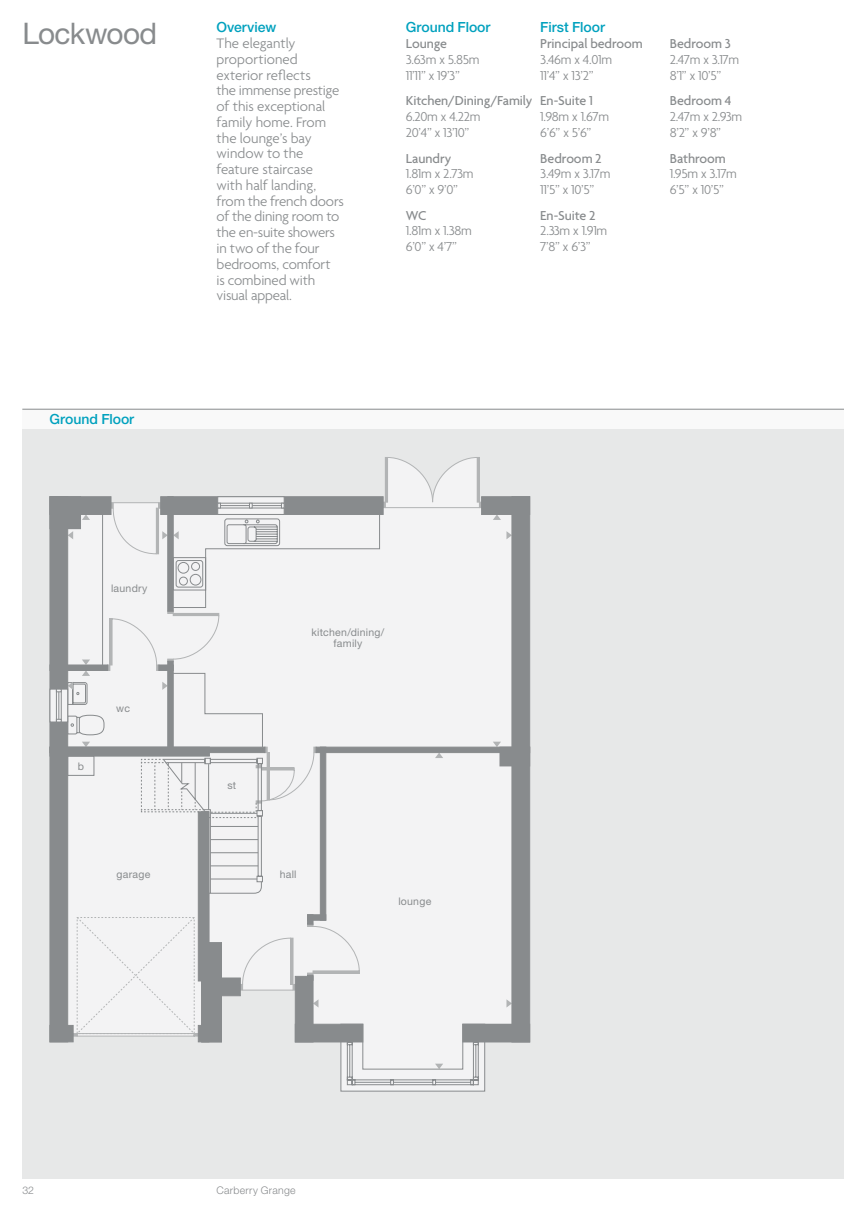
<style>
.page{position:relative;width:844px;height:1216px;background:#fff}
.page>*{position:absolute;margin:0;border:0;box-sizing:border-box;transform-origin:0 0}
.t1{font:29.75px "Helvetica Neue LT Std";letter-spacing:-.02em;color:#888b8d}
.t2{font:300 14.88px/15.8px "Agenda";letter-spacing:-.01em;color:#888b8d}
.t3{font:300 14px/15.8px "Agenda";letter-spacing:-.025em;color:#888b8d}
.t4{font:500 14px "Agenda";letter-spacing:-.005em;color:#888b8d}
.t5{font:500 14px "Helvetica Neue LT Std";letter-spacing:-.005em;color:#00a1be}
.t6{font:10.5px/11.2px "Helvetica Neue";letter-spacing:.025em;color:#888b8d;text-align:center}
.t7{font:300 10.5px "Helvetica Neue LT Std";letter-spacing:.025em;color:#888b8d}
</style>
<div class="page">
<div style="left:22px;top:429px;width:821px;height:749px;background:#e7e8e8"></div>
<div style="left:22px;top:409px;width:821px;height:20px;background:#f9f9f9"></div>
<hr style="left:22px;top:409px;width:821px;height:1px;background:#888b8d">
<svg style="left:50px;top:514px;width:479px;height:577px;fill:#f3f3f4"></svg>
<div style="left:73px;top:916px;width:125px;height:120px;background:#f3f3f4"></div>
<div style="left:77px;top:1033px;width:117px;height:3px;border:1px solid #b2b4b5"></div>
<svg style="left:49px;top:457px;width:451px;height:436px"></svg>
<svg style="left:141px;top:746px;width:175px;height:147px"></svg>
<svg style="left:506px;top:531px;width:5px;height:8px"></svg>
<svg style="left:492px;top:514px;width:9px;height:6px"></svg>
<svg style="left:492px;top:741px;width:9px;height:5px"></svg>
<svg style="left:313px;top:999px;width:5px;height:8px"></svg>
<svg style="left:506px;top:999px;width:5px;height:8px"></svg>
<svg style="left:435px;top:752px;width:8px;height:6px"></svg>
<svg style="left:111px;top:502px;width:68px;height:52px"></svg>
<svg style="left:68px;top:531px;width:5px;height:8px"></svg>
<svg style="left:162px;top:681px;width:5px;height:9px"></svg>
<svg style="left:68px;top:681px;width:5px;height:9px"></svg>
<svg style="left:82px;top:514px;width:8px;height:6px"></svg>
<svg style="left:82px;top:741px;width:8px;height:5px"></svg>
<svg style="left:82px;top:659px;width:8px;height:17px"></svg>
<div style="left:511px;top:496px;width:19px;height:546px;background:#888b8d;border:1px solid #888b8d"></div>
<div style="left:50px;top:496px;width:18px;height:546px;background:#888b8d"></div>
<div style="left:50px;top:496px;width:61px;height:18px;background:#888b8d;border:1px solid #888b8d"></div>
<div style="left:160px;top:496px;width:223px;height:18px;background:#888b8d;border:1px solid #888b8d"></div>
<div style="left:481px;top:496px;width:49px;height:18px;background:#888b8d;border:1px solid #888b8d"></div>
<div style="left:50px;top:1025px;width:23px;height:17px;background:#888b8d"></div>
<div style="left:198px;top:1025px;width:24px;height:17px;background:#888b8d"></div>
<div style="left:201px;top:977px;width:39px;height:18px;background:#888b8d;border:1px solid #888b8d"></div>
<div style="left:295px;top:976px;width:18px;height:66px;background:#888b8d"></div>
<div style="left:201px;top:942px;width:21px;height:100px;background:#888b8d"></div>
<div style="left:198px;top:811px;width:11px;height:170px;background:#888b8d"></div>
<svg style="left:209px;top:746px;width:56px;height:6px"></svg>
<div style="left:50px;top:746px;width:159px;height:10px;background:#888b8d;border:1px solid #888b8d"></div>
<svg style="left:316px;top:746px;width:183px;height:6px"></svg>
<svg style="left:240px;top:923px;width:119px;height:67px"></svg>
<div style="left:307px;top:914px;width:6px;height:10px;background:#888b8d"></div>
<div style="left:307px;top:914px;width:19px;height:6px;background:#888b8d;border:1px solid #888b8d"></div>
<div style="left:500px;top:747px;width:29px;height:19px;background:#888b8d"></div>
<div style="left:499px;top:746px;width:31px;height:20px;border:1px solid #888b8d"></div>
<div style="left:320px;top:746px;width:6px;height:174px;background:#888b8d"></div>
<div style="left:50px;top:496px;width:30px;height:32px;background:#888b8d"></div>
<div style="left:50px;top:496px;width:31px;height:33px;border:1px solid #888b8d"></div>
<div style="left:167px;top:496px;width:6px;height:115px;background:#888b8d;border:1px solid #888b8d"></div>
<svg style="left:167px;top:661px;width:6px;height:87px"></svg>
<div style="left:158px;top:664px;width:15px;height:6px;background:#888b8d;border:1px solid #888b8d"></div>
<div style="left:50px;top:665px;width:58px;height:5px;background:#888b8d"></div>
<div style="left:50px;top:664px;width:58px;height:6px;border:1px solid #888b8d"></div>
<div style="left:295px;top:1023px;width:68px;height:19px;background:#888b8d;border:1px solid #888b8d"></div>
<div style="left:462px;top:1024px;width:67px;height:17px;background:#888b8d"></div>
<div style="left:462px;top:1023px;width:67px;height:19px;border:1px solid #888b8d"></div>
<svg style="left:340px;top:1023px;width:145px;height:68px"></svg>
<svg style="left:217px;top:496px;width:67px;height:18px"></svg>
<svg style="left:217px;top:503px;width:67px;height:5px"></svg>
<div style="left:50px;top:688px;width:18px;height:34px;background:#f3f3f4;border:1px solid #888b8d"></div>
<svg style="left:56px;top:688px;width:5px;height:34px"></svg>
<h1 class="t1" style="left:22px;top:15px;width:136px">Lockwood</h1>
<p class="t5" style="left:50px;top:411px;width:86px">Ground Floor</p>
<p class="t5" style="left:216px;top:19px;width:61px">Overview</p>
<p class="t2" style="left:216px;top:36px;width:129px">The elegantly proportioned exterior reflects<br>the immense prestige of this exceptional family home. From the lounge’s bay window to the feature staircase<br>with half landing, from the french doors of the dining room to the en-suite showers in two of the four bedrooms, comfort<br>is combined with visual appeal.</p>
<p class="t5" style="left:406px;top:19px;width:86px">Ground Floor</p>
<p class="t4" style="left:406px;top:36px;width:42px">Lounge</p>
<p class="t3" style="left:406px;top:52px;width:75px">3.63m x 5.85m<br>11’11” x 19’3”</p>
<p class="t4" style="left:406px;top:93px;width:128px">Kitchen/Dining/Family</p>
<p class="t3" style="left:406px;top:110px;width:76px">6.20m x 4.22m<br>20’4” x 13’10”</p>
<p class="t4" style="left:406px;top:150px;width:47px">Laundry</p>
<p class="t3" style="left:406px;top:167px;width:69px">1.81m x 2.73m<br>6’0” x 9’0”</p>
<p class="t4" style="left:406px;top:208px;width:22px">WC</p>
<p class="t3" style="left:406px;top:224px;width:67px">1.81m x 1.38m<br>6’0” x 4’7”</p>
<p class="t6" style="left:398px;top:99px;width:46px">bedroom</p>
<p class="t5" style="left:540px;top:19px;width:66px">First Floor</p>
<p class="t4" style="left:540px;top:36px;width:104px">Principal bedroom</p>
<p class="t3" style="left:540px;top:52px;width:73px">3.46m x 4.01m<br>11’4” x 13’2”</p>
<p class="t4" style="left:540px;top:93px;width:54px">En-Suite 1</p>
<p class="t3" style="left:540px;top:110px;width:70px">1.98m x 1.67m<br>6’6” x 5’6”</p>
<p class="t4" style="left:540px;top:150px;width:63px">Bedroom 2</p>
<p class="t3" style="left:540px;top:167px;width:72px">3.49m x 3.17m<br>11’5” x 10’5”</p>
<p class="t4" style="left:540px;top:208px;width:57px">En-Suite 2</p>
<p class="t3" style="left:540px;top:224px;width:68px">2.33m x 1.91m<br>7’8” x 6’3”</p>
<p class="t4" style="left:669px;top:36px;width:63px">Bedroom 3</p>
<p class="t3" style="left:669px;top:52px;width:71px">2.47m x 3.17m<br>8’1” x 10’5”</p>
<p class="t4" style="left:669px;top:93px;width:63px">Bedroom 4</p>
<p class="t3" style="left:669px;top:110px;width:74px">2.47m x 2.93m<br>8’2” x 9’8”</p>
<p class="t4" style="left:669px;top:150px;width:58px">Bathroom</p>
<p class="t3" style="left:669px;top:167px;width:69px">1.95m x 3.17m<br>6’5” x 10’5”</p>
<p class="t6" style="left:111px;top:583px;width:38px">laundry</p>
<p class="t6" style="left:78px;top:761px;width:8px">b</p>
<p class="t6" style="left:116px;top:703px;width:15px">wc</p>
<p class="t6" style="left:116px;top:869px;width:35px">garage</p>
<p class="t6" style="left:311px;top:627px;width:74px">kitchen/dining/ family</p>
<p class="t6" style="left:227px;top:780px;width:10px">st</p>
<p class="t6" style="left:280px;top:869px;width:18px">hall</p>
<p class="t6" style="left:398px;top:895px;width:34px">lounge</p>
<p class="t7" style="left:22px;top:1183px;width:13px">32</p>
<p class="t7" style="left:216px;top:1183px;width:80px">Carberry Grange</p>
</div>
